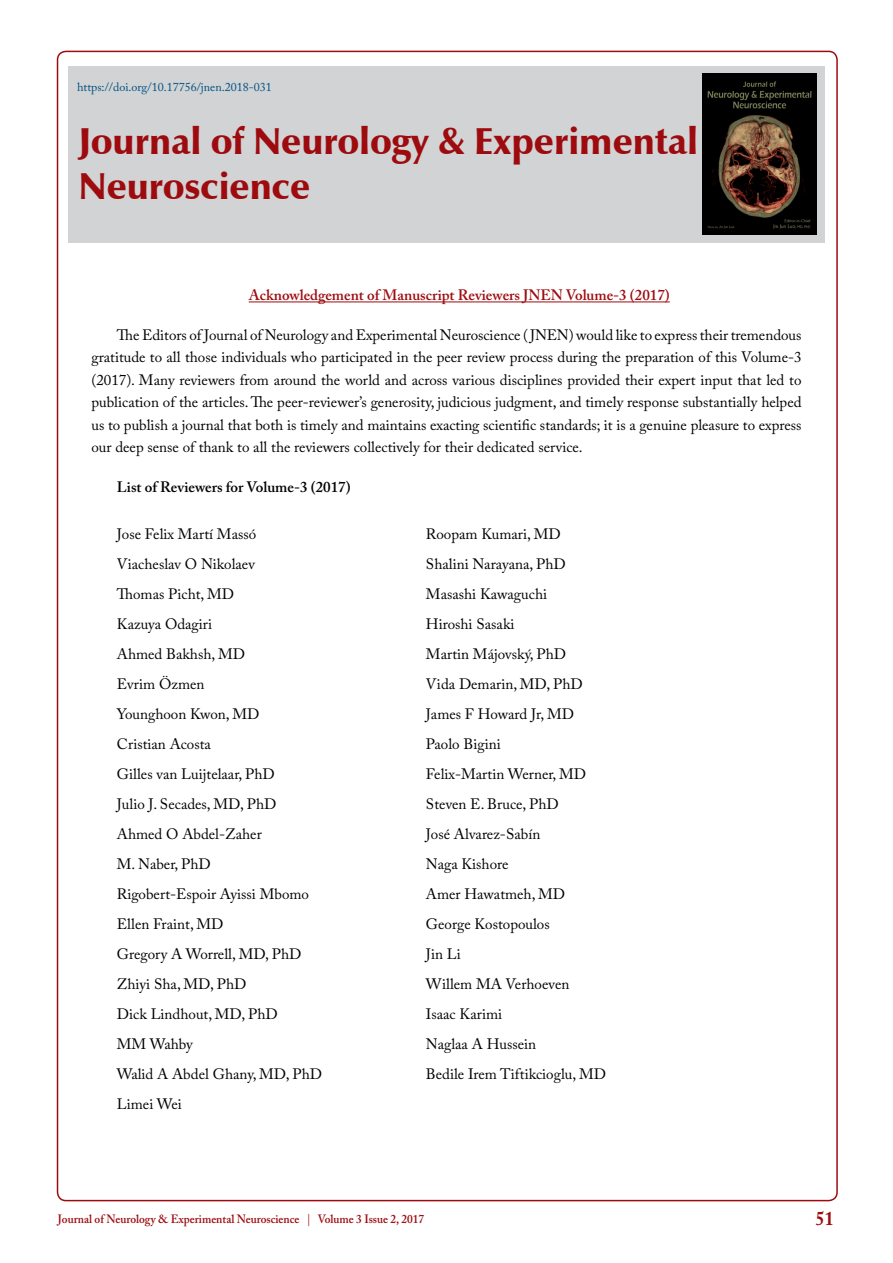
<style>
.page{position:relative;width:893px;height:1263px;background:#fff}
.page>*{position:absolute;margin:0;border:0;box-sizing:border-box;transform-origin:0 0}
.t1{font:900 37.5px/45px "Zapf Humanist 601 BT";color:#9e0b0f}
.t2{font:700 19.5px "Adobe Caslon Pro";color:#9e0b0f;scale:.9 1}
.t3{font:15px/22.5px "Adobe Caslon Pro";color:#000;text-align:justify}
.t4{font:600 15px "Adobe Caslon Pro";color:#9e0b0f}
.t5{font:600 15px "Adobe Caslon Pro";color:#000}
.t6{font:600 12px "Adobe Caslon Pro";color:#9e0b0f;scale:.95 1}
.t7{font:12px "Adobe Caslon Pro";color:#005082}
.s1{color:#ac2f33}
</style>
<div class="page">
<hr style="left:249px;top:302px;width:421px;height:1px;background:#9e0b0f">
<div style="left:68px;top:66px;width:757px;height:176px;background:#d1d3d4"></div>
<img style="left:702px;top:74px;width:114px;height:161px">
<p class="t7" style="left:77px;top:80px;width:196px">https://doi.org/10.17756/jnen.2018-031</p>
<h1 class="t1" style="left:79px;top:119px;width:621px">Journal of Neurology &amp; Experimental<br>Neuroscience</h1>
<p class="t4" style="left:249px;top:286px;width:423px">Acknowledgement of Manuscript Reviewers JNEN Volume-3 (2017)</p>
<p class="t3" style="left:91px;top:323px;width:712px;text-indent:26px">The Editors of Journal of Neurology and Experimental Neuroscience ( JNEN) would like to express their tremendous gratitude to all those individuals who participated in the peer review process during the preparation of this Volume-3 (2017). Many reviewers from around the world and across various disciplines provided their expert input that led to publication of the articles. The peer-reviewer’s generosity, judicious judgment, and timely response substantially helped us to publish a journal that both is timely and maintains exacting scientific standards; it is a genuine pleasure to express our deep sense of thank to all the reviewers collectively for their dedicated service.</p>
<p class="t5" style="left:117px;top:478px;width:235px">List of Reviewers for Volume-3 (2017)</p>
<p class="t3" style="left:117px;top:523px;width:141px">Jose Felix Martí Massó</p>
<p class="t3" style="left:426px;top:523px;width:136px">Roopam Kumari, MD</p>
<p class="t3" style="left:117px;top:553px;width:139px">Viacheslav O Nikolaev</p>
<p class="t3" style="left:426px;top:553px;width:141px">Shalini Narayana, PhD</p>
<p class="t3" style="left:117px;top:583px;width:119px">Thomas Picht, MD</p>
<p class="t3" style="left:426px;top:583px;width:123px">Masashi Kawaguchi</p>
<p class="t3" style="left:117px;top:613px;width:97px">Kazuya Odagiri</p>
<p class="t3" style="left:426px;top:613px;width:90px">Hiroshi Sasaki</p>
<p class="t3" style="left:117px;top:643px;width:129px">Ahmed Bakhsh, MD</p>
<p class="t3" style="left:426px;top:643px;width:142px">Martin Májovský, PhD</p>
<p class="t3" style="left:117px;top:673px;width:89px">Evrim Özmen</p>
<p class="t3" style="left:426px;top:673px;width:158px">Vida Demarin, MD, PhD</p>
<p class="t3" style="left:117px;top:703px;width:144px">Younghoon Kwon, MD</p>
<p class="t3" style="left:426px;top:703px;width:149px">James F Howard Jr, MD</p>
<p class="t3" style="left:117px;top:733px;width:95px">Cristian Acosta</p>
<p class="t3" style="left:426px;top:733px;width:76px">Paolo Bigini</p>
<p class="t3" style="left:117px;top:763px;width:159px">Gilles van Luijtelaar, PhD</p>
<p class="t3" style="left:426px;top:763px;width:162px">Felix-Martin Werner, MD</p>
<p class="t3" style="left:117px;top:793px;width:161px">Julio J. Secades, MD, PhD</p>
<p class="t3" style="left:426px;top:792px;width:134px">Steven E. Bruce, PhD</p>
<p class="t3" style="left:117px;top:822px;width:146px">Ahmed O Abdel-Zaher</p>
<p class="t3" style="left:426px;top:822px;width:116px">José Alvarez-Sabín</p>
<p class="t3" style="left:117px;top:852px;width:95px">M. Naber, PhD</p>
<p class="t3" style="left:426px;top:852px;width:84px">Naga Kishore</p>
<p class="t3" style="left:117px;top:882px;width:194px">Rigobert-Espoir Ayissi Mbomo</p>
<p class="t3" style="left:426px;top:882px;width:141px">Amer Hawatmeh, MD</p>
<p class="t3" style="left:117px;top:912px;width:108px">Ellen Fraint, MD</p>
<p class="t3" style="left:426px;top:912px;width:125px">George Kostopoulos</p>
<p class="t3" style="left:117px;top:942px;width:186px">Gregory A Worrell, MD, PhD</p>
<p class="t3" style="left:426px;top:942px;width:36px">Jin Li</p>
<p class="t3" style="left:117px;top:972px;width:131px">Zhiyi Sha, MD, PhD</p>
<p class="t3" style="left:426px;top:972px;width:145px">Willem MA Verhoeven</p>
<p class="t3" style="left:117px;top:1002px;width:162px">Dick Lindhout, MD, PhD</p>
<p class="t3" style="left:426px;top:1002px;width:78px">Isaac Karimi</p>
<p class="t3" style="left:117px;top:1032px;width:77px">MM Wahby</p>
<p class="t3" style="left:426px;top:1032px;width:112px">Naglaa A Hussein</p>
<p class="t3" style="left:117px;top:1062px;width:207px">Walid A Abdel Ghany, MD, PhD</p>
<p class="t3" style="left:426px;top:1062px;width:181px">Bedile Irem Tiftikcioglu, MD</p>
<p class="t3" style="left:117px;top:1092px;width:66px">Limei Wei</p>
<p class="t6" style="left:58px;top:1212px;width:387px">Journal of Neurology &amp; Experimental Neuroscience <span class="s1">|</span> Volume 3 Issue 2, 2017</p>
<h2 class="t2" style="left:816px;top:1207px;width:21px">51</h2>
</div>
